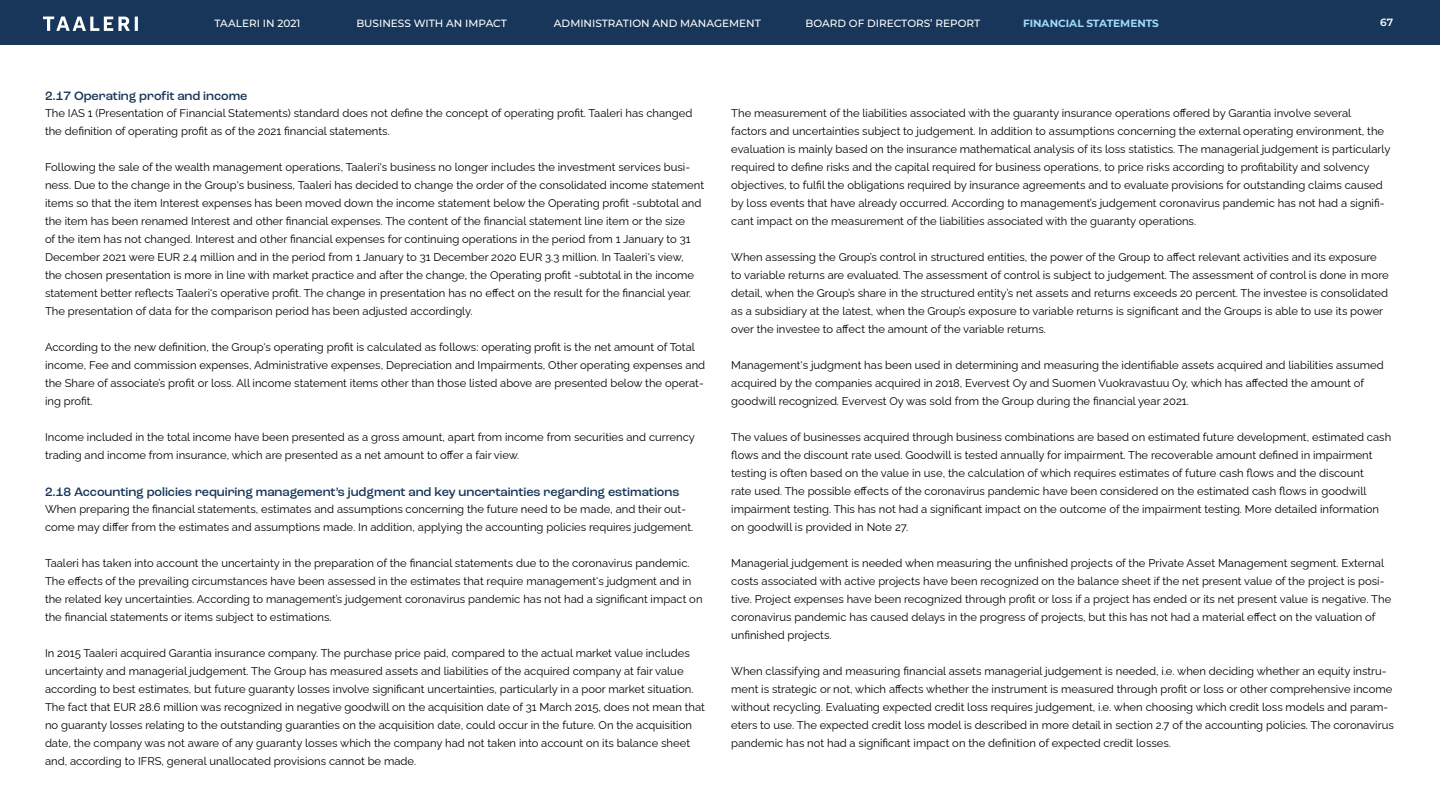
<style>
.page{position:relative;width:1440px;height:810px;background:#fff}
.page>*{position:absolute;margin:0;border:0;box-sizing:border-box;transform-origin:0 0}
.t1{font:500 12.75px "Roc Grotesk";letter-spacing:-.005em;color:#173659}
.t2{font:11.25px/18px "Raleway";color:#000}
.t3{font:500 10.5px "Montserrat";color:#fff}
.t4{font:700 10.5px "Montserrat";color:#a1daf8}
.t5{font:600 10.5px "Montserrat";color:#fff}
</style>
<div class="page">
<div style="left:0;top:0;width:1440px;height:45px;background:#173659"></div>
<svg style="left:43px;top:17px;width:95px;height:14px"></svg>
<p class="t3" style="left:214px;top:16px;width:87px">TAALERI IN 2021</p>
<p class="t3" style="left:356px;top:16px;width:152px">BUSINESS WITH AN IMPACT</p>
<p class="t3" style="left:554px;top:16px;width:208px">ADMINISTRATION AND MANAGEMENT</p>
<p class="t3" style="left:805px;top:16px;width:176px">BOARD OF DIRECTORS’ REPORT</p>
<p class="t4" style="left:1023px;top:16px;width:138px">FINANCIAL STATEMENTS</p>
<p class="t5" style="left:1380px;top:15px;width:14px">67</p>
<h3 class="t1" style="left:45px;top:88px;width:204px">2.17 Operating profit and income</h3>
<p class="t2" style="left:45px;top:103px;width:649px">The IAS 1 (Presentation of Financial Statements) standard does not define the concept of operating profit. Taaleri has changed the definition of operating profit as of the 2021 financial statements.</p>
<p class="t2" style="left:45px;top:157px;width:661px">Following the sale of the wealth management operations, Taaleri's business no longer includes the investment services busi&shy;ness. Due to the change in the Group's business, Taaleri has decided to change the order of the consolidated income statement items so that the item Interest expenses has been moved down the income statement below the Operating profit -subtotal and the item has been renamed Interest and other financial expenses. The content of the financial statement line item or the size<br>of the item has not changed. Interest and other financial expenses for continuing operations in the period from 1 January to 31<br>December 2021 were EUR 2.4 million and in the period from 1 January to 31 December 2020 EUR 3.3 million. In Taaleri's view,<br>the chosen presentation is more in line with market practice and after the change, the Operating profit -subtotal in the income statement better reflects Taaleri's operative profit. The change in presentation has no effect on the result for the financial year.<br>The presentation of data for the comparison period has been adjusted accordingly.</p>
<p class="t2" style="left:45px;top:337px;width:662px">According to the new definition, the Group's operating profit is calculated as follows: operating profit is the net amount of Total income, Fee and commission expenses, Administrative expenses, Depreciation and Impairments, Other operating expenses and the Share of associate’s profit or loss. All income statement items other than those listed above are presented below the operat&shy;ing profit.</p>
<p class="t2" style="left:45px;top:427px;width:651px">Income included in the total income have been presented as a gross amount, apart from income from securities and currency trading and income from insurance, which are presented as a net amount to offer a fair view.</p>
<h3 class="t1" style="left:45px;top:484px;width:636px">2.18 Accounting policies requiring management’s judgment and key uncertainties regarding estimations</h3>
<p class="t2" style="left:45px;top:499px;width:650px">When preparing the financial statements, estimates and assumptions concerning the future need to be made, and their out&shy;come may differ from the estimates and assumptions made. In addition, applying the accounting policies requires judgement.</p>
<p class="t2" style="left:45px;top:553px;width:659px">Taaleri has taken into account the uncertainty in the preparation of the financial statements due to the coronavirus pandemic.<br>The effects of the prevailing circumstances have been assessed in the estimates that require management's judgment and in the related key uncertainties. According to management’s judgement coronavirus pandemic has not had a significant impact on the financial statements or items subject to estimations.</p>
<p class="t2" style="left:45px;top:643px;width:662px">In 2015 Taaleri acquired Garantia insurance company. The purchase price paid, compared to the actual market value includes uncertainty and managerial judgement. The Group has measured assets and liabilities of the acquired company at fair value according to best estimates, but future guaranty losses involve significant uncertainties, particularly in a poor market situation.<br>The fact that EUR 28.6 million was recognized in negative goodwill on the acquisition date of 31 March 2015, does not mean that no guaranty losses relating to the outstanding guaranties on the acquisition date, could occur in the future. On the acquisition date, the company was not aware of any guaranty losses which the company had not taken into account on its balance sheet and, according to IFRS, general unallocated provisions cannot be made.</p>
<p class="t2" style="left:731px;top:103px;width:661px">The measurement of the liabilities associated with the guaranty insurance operations offered by Garantia involve several<br>factors and uncertainties subject to judgement. In addition to assumptions concerning the external operating environment, the evaluation is mainly based on the insurance mathematical analysis of its loss statistics. The managerial judgement is particularly required to define risks and the capital required for business operations, to price risks according to profitability and solvency objectives, to fulfil the obligations required by insurance agreements and to evaluate provisions for outstanding claims caused by loss events that have already occurred. According to management’s judgement coronavirus pandemic has not had a signifi&shy;cant impact on the measurement of the liabilities associated with the guaranty operations.</p>
<p class="t2" style="left:731px;top:247px;width:659px">When assessing the Group’s control in structured entities, the power of the Group to affect relevant activities and its exposure to variable returns are evaluated. The assessment of control is subject to judgement. The assessment of control is done in more detail, when the Group’s share in the structured entity’s net assets and returns exceeds 20 percent. The investee is consolidated as a subsidiary at the latest, when the Group’s exposure to variable returns is significant and the Groups is able to use its power over the investee to affect the amount of the variable returns.</p>
<p class="t2" style="left:731px;top:355px;width:654px">Management's judgment has been used in determining and measuring the identifiable assets acquired and liabilities assumed acquired by the companies acquired in 2018, Evervest Oy and Suomen Vuokravastuu Oy, which has affected the amount of goodwill recognized. Evervest Oy was sold from the Group during the financial year 2021.</p>
<p class="t2" style="left:731px;top:427px;width:662px">The values of businesses acquired through business combinations are based on estimated future development, estimated cash flows and the discount rate used. Goodwill is tested annually for impairment. The recoverable amount defined in impairment testing is often based on the value in use, the calculation of which requires estimates of future cash flows and the discount<br>rate used. The possible effects of the coronavirus pandemic have been considered on the estimated cash flows in goodwill impairment testing. This has not had a significant impact on the outcome of the impairment testing. More detailed information on goodwill is provided in Note 27.</p>
<p class="t2" style="left:731px;top:553px;width:662px">Managerial judgement is needed when measuring the unfinished projects of the Private Asset Management segment. External costs associated with active projects have been recognized on the balance sheet if the net present value of the project is posi&shy;tive. Project expenses have been recognized through profit or loss if a project has ended or its net present value is negative. The coronavirus pandemic has caused delays in the progress of projects, but this has not had a material effect on the valuation of unfinished projects.</p>
<p class="t2" style="left:731px;top:661px;width:664px">When classifying and measuring financial assets managerial judgement is needed, i.e. when deciding whether an equity instru&shy;ment is strategic or not, which affects whether the instrument is measured through profit or loss or other comprehensive income without recycling. Evaluating expected credit loss requires judgement, i.e. when choosing which credit loss models and param&shy;eters to use. The expected credit loss model is described in more detail in section 2.7 of the accounting policies. The coronavirus pandemic has not had a significant impact on the definition of expected credit losses.</p>
</div>
